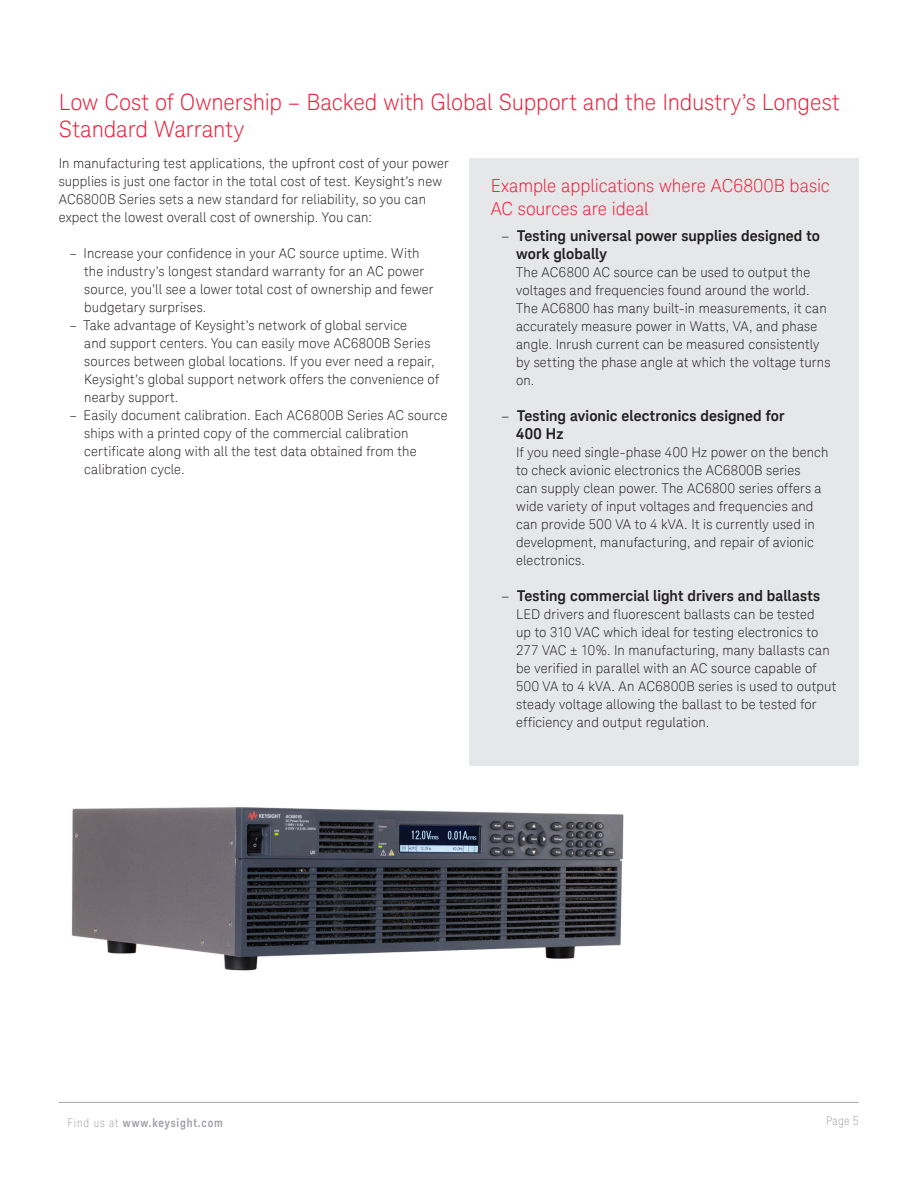
<style>
.page{position:relative;width:918px;height:1188px;background:#fff}
.page>*{position:absolute;margin:0;border:0;box-sizing:border-box;transform-origin:0 0}
.t1{font:300 22.5px/27px "Keysight Sans";letter-spacing:-.005em;color:#ed1a36}
.t2{font:300 18px/22.5px "Keysight Sans";letter-spacing:-.005em;color:#ed1a36}
.t3{font:700 15px/18px "Keysight Sans";letter-spacing:.005em;color:#231f20}
.t4{font:300 13.5px/18px "Keysight Sans";letter-spacing:.01em;color:#231f20}
.t5{font:700 12px "Keysight Sans Condensed";letter-spacing:.07em;color:#a4a1a9}
.t6{font:300 condensed 12px "Keysight Sans";color:#a4a1a9}
.s1{font-weight:300}
.s2{font-family:"Keysight Sans";font-weight:300;font-stretch:condensed}
</style>
<div class="page">
<hr style="left:59px;top:1102px;width:800px;height:1px;background:#a4a1a9">
<img style="left:71px;top:807px;width:553px;height:164px">
<div style="left:469px;top:158px;width:390px;height:607px;background:#e6e7e9"></div>
<h1 class="t1" style="left:59px;top:89px;width:782px">Low Cost of Ownership – Backed with Global Support and the Industry’s Longest<br>Standard Warranty</h1>
<p class="t4" style="left:59px;top:154px;width:392px">In manufacturing test applications, the upfront cost of your power supplies is just one factor in the total cost of test. Keysight’s new AC6800B Series sets a new standard for reliability, so you can expect the lowest overall cost of ownership. You can:</p>
<p class="t4" style="left:84px;top:244px;width:351px;text-indent:-15px">– Increase your confidence in your AC source uptime. With the industry’s longest standard warranty for an AC power source, you’ll see a lower total cost of ownership and fewer budgetary surprises.</p>
<p class="t4" style="left:84px;top:316px;width:356px;text-indent:-15px">– Take advantage of Keysight’s network of global service<br>and support centers. You can easily move AC6800B Series sources between global locations. If you ever need a repair, Keysight’s global support network offers the convenience of nearby support.</p>
<p class="t4" style="left:84px;top:406px;width:365px;text-indent:-15px">– Easily document calibration. Each AC6800B Series AC source ships with a printed copy of the commercial calibration certificate along with all the test data obtained from the calibration cycle.</p>
<h2 class="t2" style="left:491px;top:175px;width:341px">Example applications where AC6800B basic<br>AC sources are ideal</h2>
<p class="t3" style="left:516px;top:227px;width:305px;text-indent:-15px"><span class="s1">–</span> Testing universal power supplies designed to work globally</p>
<p class="t4" style="left:516px;top:263px;width:316px">The AC6800 AC source can be used to output the voltages and frequencies found around the world.<br>The AC6800 has many built-in measurements, it can accurately measure power in Watts, VA, and phase angle. Inrush current can be measured consistently by setting the phase angle at which the voltage turns on.</p>
<p class="t3" style="left:516px;top:407px;width:270px;text-indent:-15px"><span class="s1">–</span> Testing avionic electronics designed for<br>400 Hz</p>
<p class="t4" style="left:516px;top:443px;width:314px">If you need single-phase 400 Hz power on the bench to check avionic electronics the AC6800B series<br>can supply clean power. The AC6800 series offers a wide variety of input voltages and frequencies and can provide 500 VA to 4 kVA. It is currently used in development, manufacturing, and repair of avionic electronics.</p>
<p class="t3" style="left:501px;top:587px;width:320px"><span class="s1">–</span> Testing commercial light drivers and ballasts</p>
<p class="t4" style="left:516px;top:605px;width:322px">LED drivers and fluorescent ballasts can be tested<br>up to 310 VAC which ideal for testing electronics to 277 VAC ± 10%. In manufacturing, many ballasts can be verified in parallel with an AC source capable of 500 VA to 4 kVA. An AC6800B series is used to output steady voltage allowing the ballast to be tested for efficiency and output regulation.</p>
<p class="t5" style="left:68px;top:1115px;width:157px"><span class="s2">Find us at</span> www.keysight.com</p>
<p class="t6" style="left:826px;top:1113px;width:34px">Page 5</p>
</div>
